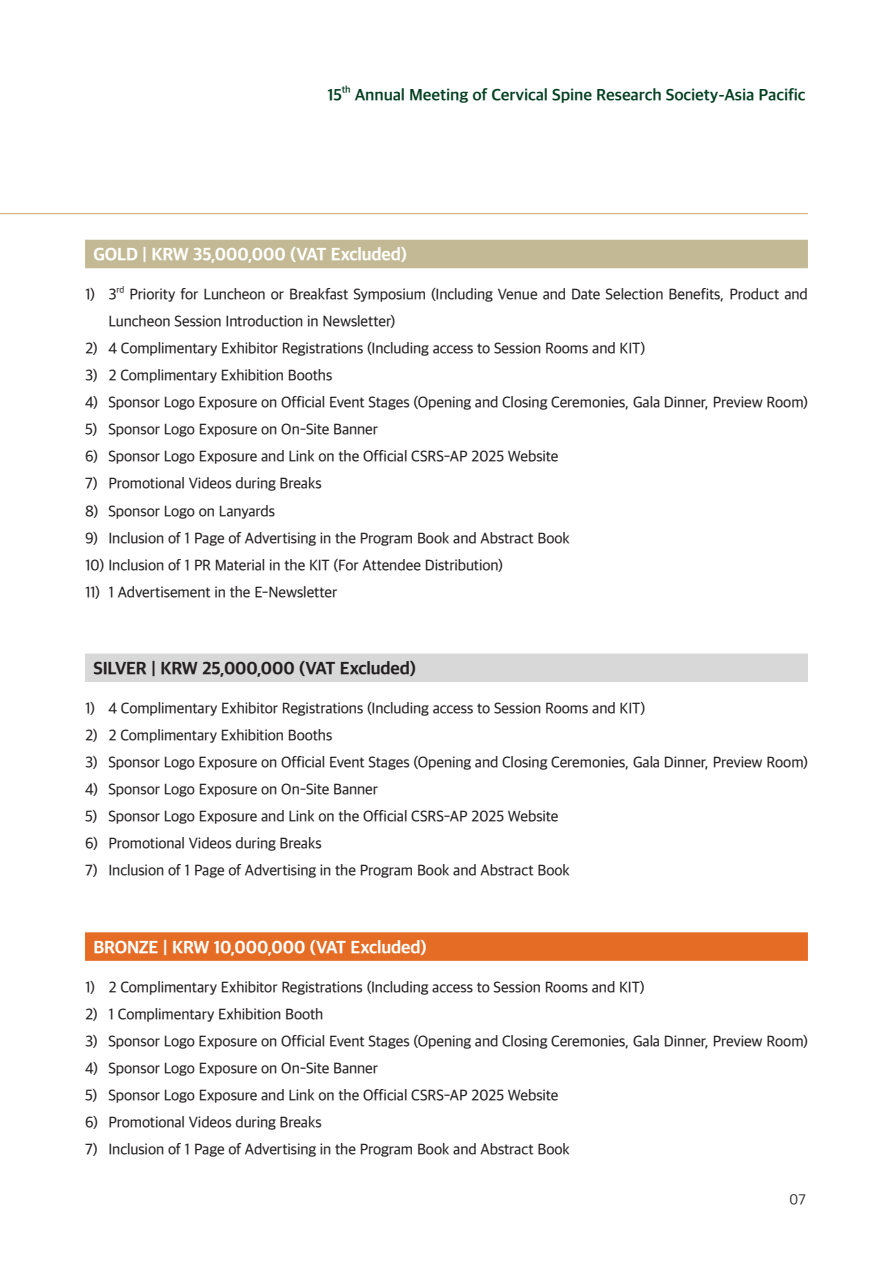
<style>
.page{position:relative;width:893px;height:1263px;background:#fff}
.page>*{position:absolute;margin:0;border:0;box-sizing:border-box;transform-origin:0 0}
.혜택{font:18px "Apple SD Gothic Neo EB00";letter-spacing:-.015em;color:#fff}
.혜택-2{font:18px "Apple SD Gothic Neo EB00";letter-spacing:-.015em;color:#231f20}
.t1{font:16.5px "Apple SD Gothic Neo B00";letter-spacing:-.01em;color:#033f21}
.본문작{font:15.75px/27px "Apple SD Gothic Neo M00";letter-spacing:-.005em;color:#231f20}
.t2{font:15px "Apple SD Gothic Neo L00";color:#231f20}
.t3{font:9.6px "Apple SD Gothic Neo B00";color:#033f21}
.본문작-2{font:9.15px "Apple SD Gothic Neo M00";color:#231f20}
</style>
<div class="page">
<hr style="left:0;top:213px;width:808px;height:1px;background:#ccb074">
<div style="left:85px;top:240px;width:723px;height:28px;background:#c3ba95"></div>
<div style="left:85px;top:653px;width:723px;height:29px;background:#d8d8d8"></div>
<div style="left:85px;top:932px;width:723px;height:29px;background:#e56c25"></div>
<p class="t1" style="left:327px;top:84px;width:16px">15</p>
<p class="t3" style="left:342px;top:83px;width:10px">th</p>
<p class="t1" style="left:355px;top:84px;width:452px">Annual Meeting of Cervical Spine Research Society-Asia Pacific</p>
<p class="혜택" style="left:94px;top:241px;width:315px">GOLD | KRW 35,000,000 (VAT Excluded)</p>
<p class="본문작" style="left:85px;top:280px;width:33px">1) 3</p>
<p class="본문작-2" style="left:117px;top:284px;width:9px">rd</p>
<p class="본문작" style="left:108px;top:280px;width:701px;text-indent:21px">Priority for Luncheon or Breakfast Symposium (Including Venue and Date Selection Benefits, Product and<br>Luncheon Session Introduction in Newsletter)</p>
<p class="본문작" style="left:85px;top:334px;width:562px">2) 4 Complimentary Exhibitor Registrations (Including access to Session Rooms and KIT)</p>
<p class="본문작" style="left:85px;top:361px;width:249px">3) 2 Complimentary Exhibition Booths</p>
<p class="본문작" style="left:85px;top:388px;width:724px">4) Sponsor Logo Exposure on Official Event Stages (Opening and Closing Ceremonies, Gala Dinner, Preview Room)</p>
<p class="본문작" style="left:85px;top:415px;width:295px">5) Sponsor Logo Exposure on On-Site Banner</p>
<p class="본문작" style="left:85px;top:442px;width:475px">6) Sponsor Logo Exposure and Link on the Official CSRS-AP 2025 Website</p>
<p class="본문작" style="left:85px;top:469px;width:238px">7) Promotional Videos during Breaks</p>
<p class="본문작" style="left:85px;top:496px;width:192px">8) Sponsor Logo on Lanyards</p>
<p class="본문작" style="left:85px;top:523px;width:486px">9) Inclusion of 1 Page of Advertising in the Program Book and Abstract Book</p>
<p class="본문작" style="left:85px;top:550px;width:419px">10) Inclusion of 1 PR Material in the KIT (For Attendee Distribution)</p>
<p class="본문작" style="left:85px;top:577px;width:254px">11) 1 Advertisement in the E-Newsletter</p>
<p class="혜택-2" style="left:94px;top:655px;width:324px">SILVER | KRW 25,000,000 (VAT Excluded)</p>
<p class="본문작" style="left:85px;top:694px;width:562px">1) 4 Complimentary Exhibitor Registrations (Including access to Session Rooms and KIT)</p>
<p class="본문작" style="left:85px;top:721px;width:249px">2) 2 Complimentary Exhibition Booths</p>
<p class="본문작" style="left:85px;top:748px;width:724px">3) Sponsor Logo Exposure on Official Event Stages (Opening and Closing Ceremonies, Gala Dinner, Preview Room)</p>
<p class="본문작" style="left:85px;top:775px;width:295px">4) Sponsor Logo Exposure on On-Site Banner</p>
<p class="본문작" style="left:85px;top:802px;width:475px">5) Sponsor Logo Exposure and Link on the Official CSRS-AP 2025 Website</p>
<p class="본문작" style="left:85px;top:829px;width:238px">6) Promotional Videos during Breaks</p>
<p class="본문작" style="left:85px;top:856px;width:486px">7) Inclusion of 1 Page of Advertising in the Program Book and Abstract Book</p>
<p class="혜택" style="left:94px;top:934px;width:335px">BRONZE | KRW 10,000,000 (VAT Excluded)</p>
<p class="본문작" style="left:85px;top:973px;width:561px">1) 2 Complimentary Exhibitor Registrations (Including access to Session Rooms and KIT)</p>
<p class="본문작" style="left:85px;top:1000px;width:240px">2) 1 Complimentary Exhibition Booth</p>
<p class="본문작" style="left:85px;top:1027px;width:724px">3) Sponsor Logo Exposure on Official Event Stages (Opening and Closing Ceremonies, Gala Dinner, Preview Room)</p>
<p class="본문작" style="left:85px;top:1054px;width:295px">4) Sponsor Logo Exposure on On-Site Banner</p>
<p class="본문작" style="left:85px;top:1081px;width:475px">5) Sponsor Logo Exposure and Link on the Official CSRS-AP 2025 Website</p>
<p class="본문작" style="left:85px;top:1108px;width:238px">6) Promotional Videos during Breaks</p>
<p class="본문작" style="left:85px;top:1135px;width:486px">7) Inclusion of 1 Page of Advertising in the Program Book and Abstract Book</p>
<p class="t2" style="left:789px;top:1189px;width:18px">07</p>
</div>
